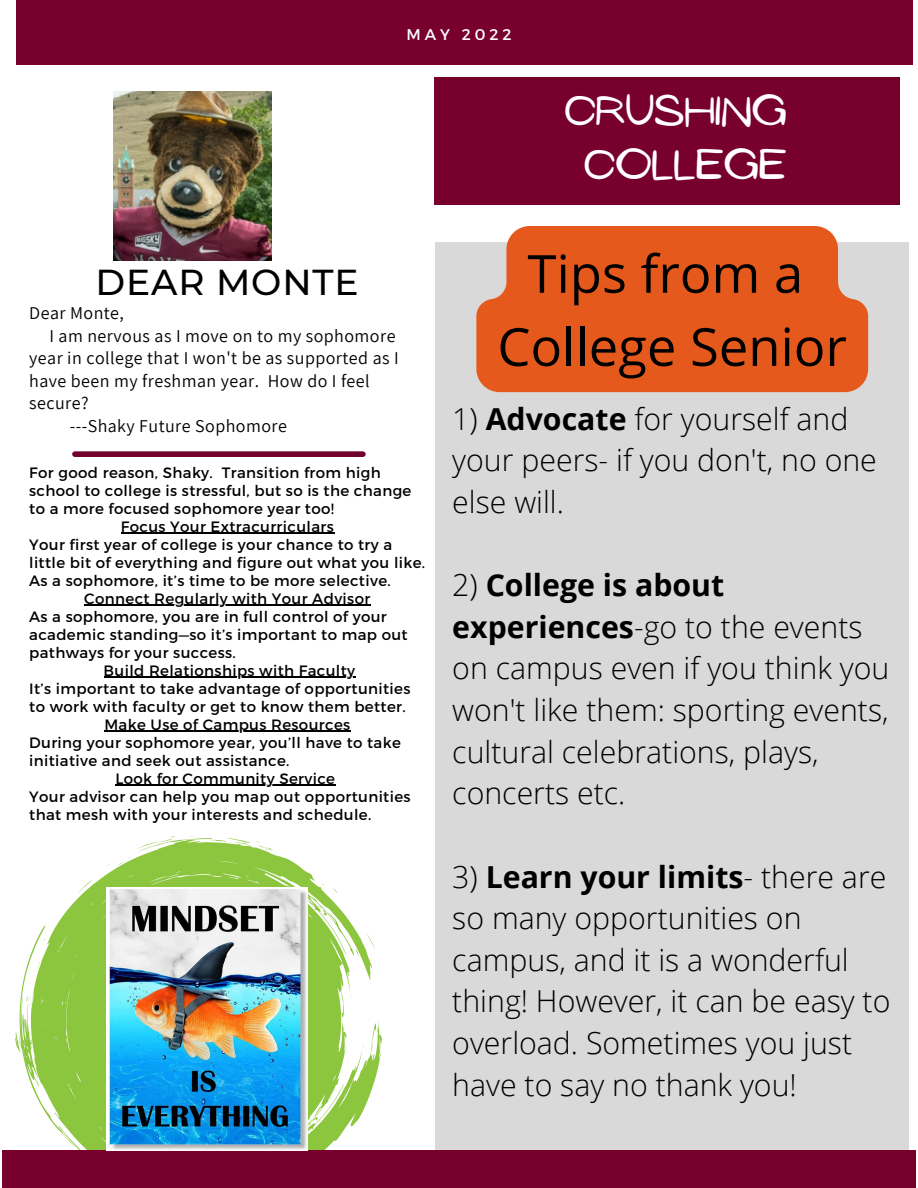
<style>
.page{position:relative;width:918px;height:1188px;background:#fff}
.page>*{position:absolute;margin:0;border:0;box-sizing:border-box;transform-origin:0 0}
.t1{font:52.5px "Open Sans";color:#000}
.t2{font:39px "NF Ananias Regular";color:#fff}
.t3{font:500 36px "Montserrat";letter-spacing:.025em;color:#000}
.t4{font:300 30.3px/41.7px "Open Sans";color:#000}
.t5{font:18px/22.5px "Assistant";letter-spacing:.025em;color:#000}
.t6{font:15.45px "Montserrat";letter-spacing:.25em;color:#fff}
.t7{font:15px/18px "Montserrat";letter-spacing:.025em;color:#000}
.s1{font-weight:700}
</style>
<div class="page">
<svg style="left:15px;top:836px;width:367px;height:314px"></svg>
<div style="left:2px;top:1150px;width:914px;height:38px;background:#78002d"></div>
<div style="left:16px;top:0;width:897px;height:65px;background:#78002d"></div>
<img style="left:113px;top:92px;width:159px;height:169px">
<div style="left:435px;top:242px;width:474px;height:908px;background:#d9d9d9"></div>
<div style="left:435px;top:77px;width:465px;height:128px;background:#78002d"></div>
<div style="left:75px;top:451px;width:288px;height:6px;background:#70002e"></div>
<img style="left:106px;top:887px;width:201px;height:263px">
<hr style="left:121px;top:533px;width:213px;height:1px;background:#000">
<hr style="left:84px;top:605px;width:287px;height:1px;background:#000">
<hr style="left:104px;top:677px;width:252px;height:1px;background:#000">
<hr style="left:104px;top:731px;width:247px;height:1px;background:#000">
<hr style="left:115px;top:785px;width:220px;height:1px;background:#000">
<svg style="left:476px;top:226px;width:392px;height:166px;background:#e5632b"></svg>
<p class="t6" style="left:407px;top:24px;width:106px">MAY 2022</p>
<p class="t2" style="left:564px;top:89px;width:224px">CRUSHING</p>
<p class="t2" style="left:584px;top:143px;width:205px">COLLEGE</p>
<p class="t3" style="left:96px;top:261px;width:265px">DEAR MONTE</p>
<p class="t5" style="left:29px;top:301px;width:96px">Dear Monte,</p>
<p class="t5" style="left:29px;top:324px;width:371px;text-indent:20px">I am nervous as I move on to my sophomore year in college that I won't be as supported as I have been my freshman year. How do I feel secure?</p>
<p class="t5" style="left:70px;top:414px;width:219px">---Shaky Future Sophomore</p>
<p class="t7" style="left:29px;top:463px;width:384px">For good reason, Shaky. Transition from high school to college is stressful, but so is the change to a more focused sophomore year too!</p>
<p class="t7" style="left:121px;top:517px;width:215px">Focus Your Extracurriculars</p>
<p class="t7" style="left:29px;top:535px;width:398px">Your first year of college is your chance to try a little bit of everything and figure out what you like.<br>As a sophomore, it’s time to be more selective.</p>
<p class="t7" style="left:84px;top:589px;width:288px">Connect Regularly with Your Advisor</p>
<p class="t7" style="left:29px;top:607px;width:380px">As a sophomore, you are in full control of your academic standing—so it’s important to map out pathways for your success.</p>
<p class="t7" style="left:104px;top:661px;width:253px">Build Relationships with Faculty</p>
<p class="t7" style="left:29px;top:679px;width:383px">It’s important to take advantage of opportunities to work with faculty or get to know them better.</p>
<p class="t7" style="left:104px;top:715px;width:247px">Make Use of Campus Resources</p>
<p class="t7" style="left:29px;top:733px;width:373px">During your sophomore year, you’ll have to take initiative and seek out assistance.</p>
<p class="t7" style="left:115px;top:769px;width:221px">Look for Community Service</p>
<p class="t7" style="left:29px;top:787px;width:383px">Your advisor can help you map out opportunities that mesh with your interests and schedule.</p>
<p class="t1" style="left:527px;top:237px;width:277px">Tips from a</p>
<p class="t1" style="left:497px;top:310px;width:351px">College Senior</p>
<p class="t4" style="left:452px;top:397px;width:426px">1) <span class="s1">Advocate</span> for yourself and your peers- if you don't, no one else will.</p>
<p class="t4" style="left:452px;top:564px;width:439px">2) <span class="s1">College is about experiences</span>-go to the events on campus even if you think you won't like them: sporting events, cultural celebrations, plays, concerts etc.</p>
<p class="t4" style="left:452px;top:855px;width:440px">3) <span class="s1">Learn your limits</span>- there are so many opportunities on campus, and it is a wonderful thing! However, it can be easy to overload. Sometimes you just have to say no thank you!</p>
</div>
